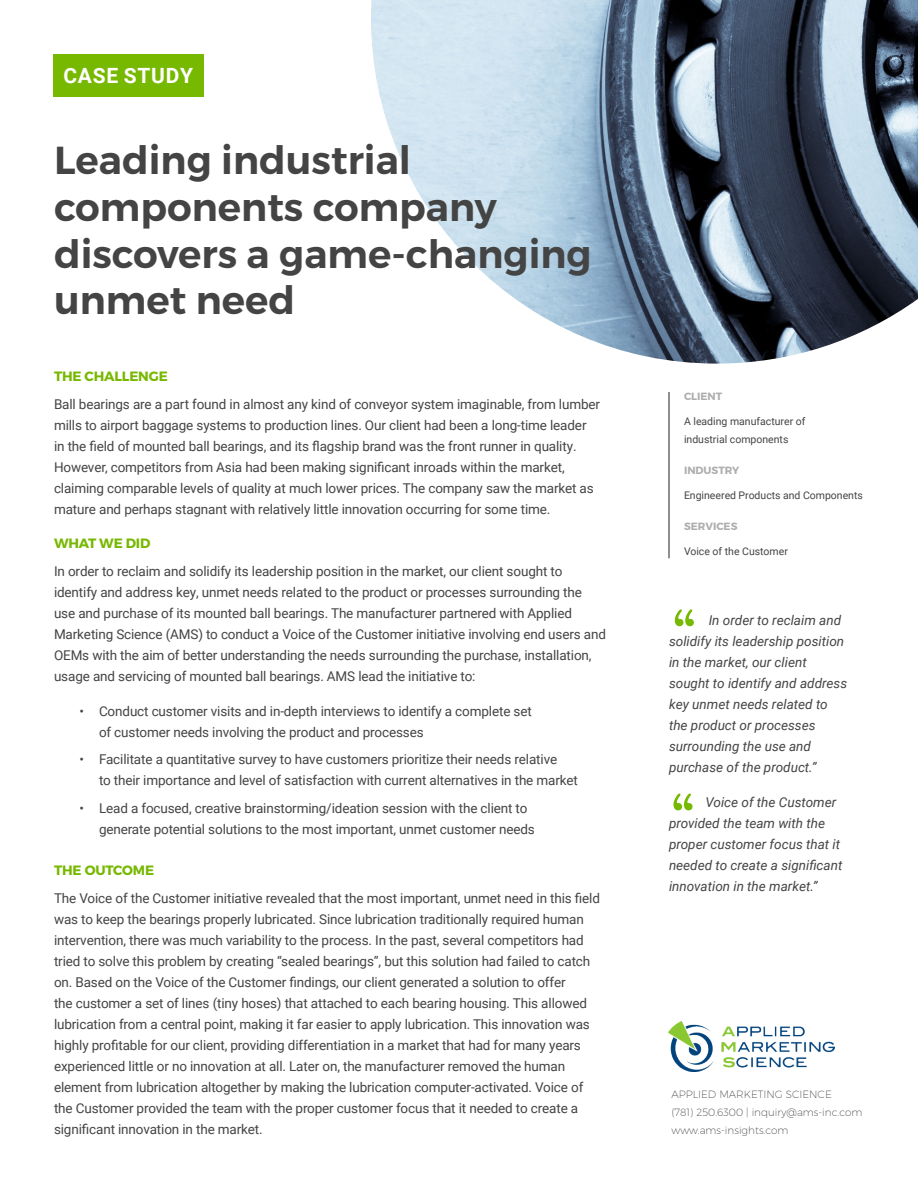
<style>
.page{position:relative;width:918px;height:1188px;background:#fff}
.page>*{position:absolute;margin:0;border:0;box-sizing:border-box;transform-origin:0 0}
.t1{font:57.6px "American Typewriter";color:#77b800}
.t2{font:600 39px/46.8px "Montserrat";color:#444}
.t3{font:700 21px "Roboto";letter-spacing:.035em;color:#fff}
.t4{font:13.5px/21px "Roboto";letter-spacing:-.01em;color:#444}
.t5{font:italic 13.5px/21px "Roboto";color:#444}
.t6{font:700 13.5px "Montserrat";letter-spacing:-.01em;color:#77b800}
.t7{font:10.5px/18px "Roboto";color:#444}
.t8{font:200 10.5px/18px "Montserrat";color:#444}
.t9{font:700 10.5px "Montserrat";color:#aeaeae}
</style>
<div class="page">
<div style="left:54px;top:54px;width:150px;height:42px;background:#77b800"></div>
<img style="left:371px;top:0;width:547px;height:364px">
<hr style="left:669px;top:392px;width:1px;height:166px;background:#231f20">
<img style="left:669px;top:1022px;width:165px;height:50px">
<p class="t3" style="left:63px;top:61px;width:131px">CASE STUDY</p>
<p class="t2" style="left:54px;top:137px;width:539px">Leading industrial components company discovers a game-changing unmet need</p>
<p class="t6" style="left:54px;top:368px;width:115px">THE CHALLENGE</p>
<p class="t4" style="left:54px;top:393px;width:548px">Ball bearings are a part found in almost any kind of conveyor system imaginable, from lumber mills to airport baggage systems to production lines. Our client had been a long-time leader in the field of mounted ball bearings, and its flagship brand was the front runner in quality.<br>However, competitors from Asia had been making significant inroads within the market, claiming comparable levels of quality at much lower prices. The company saw the market as mature and perhaps stagnant with relatively little innovation occurring for some time.</p>
<p class="t6" style="left:54px;top:535px;width:98px">WHAT WE DID</p>
<p class="t4" style="left:54px;top:560px;width:554px">In order to reclaim and solidify its leadership position in the market, our client sought to identify and address key, unmet needs related to the product or processes surrounding the use and purchase of its mounted ball bearings. The manufacturer partnered with Applied Marketing Science (AMS) to conduct a Voice of the Customer initiative involving end users and OEMs with the aim of better understanding the needs surrounding the purchase, installation, usage and servicing of mounted ball bearings. AMS lead the initiative to:</p>
<p class="t4" style="left:99px;top:700px;width:434px;text-indent:-20px">• Conduct customer visits and in-depth interviews to identify a complete set of customer needs involving the product and processes</p>
<p class="t4" style="left:99px;top:749px;width:481px;text-indent:-20px">• Facilitate a quantitative survey to have customers prioritize their needs relative<br>to their importance and level of satisfaction with current alternatives in the market</p>
<p class="t4" style="left:99px;top:797px;width:437px;text-indent:-20px">• Lead a focused, creative brainstorming/ideation session with the client to generate potential solutions to the most important, unmet customer needs</p>
<p class="t6" style="left:54px;top:862px;width:102px">THE OUTCOME</p>
<p class="t4" style="left:54px;top:887px;width:548px">The Voice of the Customer initiative revealed that the most important, unmet need in this field was to keep the bearings properly lubricated. Since lubrication traditionally required human intervention, there was much variability to the process. In the past, several competitors had tried to solve this problem by creating “sealed bearings”, but this solution had failed to catch on. Based on the Voice of the Customer findings, our client generated a solution to offer<br>the customer a set of lines (tiny hoses) that attached to each bearing housing. This allowed lubrication from a central point, making it far easier to apply lubrication. This innovation was highly profitable for our client, providing differentiation in a market that had for many years experienced little or no innovation at all. Later on, the manufacturer removed the human element from lubrication altogether by making the lubrication computer-activated. Voice of the Customer provided the team with the proper customer focus that it needed to create a significant innovation in the market.</p>
<p class="t9" style="left:684px;top:390px;width:40px">CLIENT</p>
<p class="t7" style="left:684px;top:412px;width:123px">A leading manufacturer of industrial components</p>
<p class="t9" style="left:684px;top:464px;width:57px">INDUSTRY</p>
<p class="t7" style="left:684px;top:486px;width:180px">Engineered Products and Components</p>
<p class="t9" style="left:684px;top:520px;width:55px">SERVICES</p>
<p class="t7" style="left:684px;top:542px;width:105px">Voice of the Customer</p>
<p class="t1" style="left:672px;top:587px;width:27px">“</p>
<p class="t5" style="left:669px;top:610px;width:180px;text-indent:40px">In order to reclaim and solidify its leadership position in the market, our client sought to identify and address key unmet needs related to the product or processes surrounding the use and purchase of the product.”</p>
<p class="t5" style="left:669px;top:791px;width:175px;text-indent:36px">Voice of the Customer provided the team with the proper customer focus that it needed to create a significant innovation in the market.”</p>
<p class="t1" style="left:670px;top:771px;width:27px">“</p>
<p class="t8" style="left:672px;top:1085px;width:192px">APPLIED MARKETING SCIENCE<br>(781) 250.6300 | inquiry@ams-inc.com www.ams-insights.com</p>
</div>
